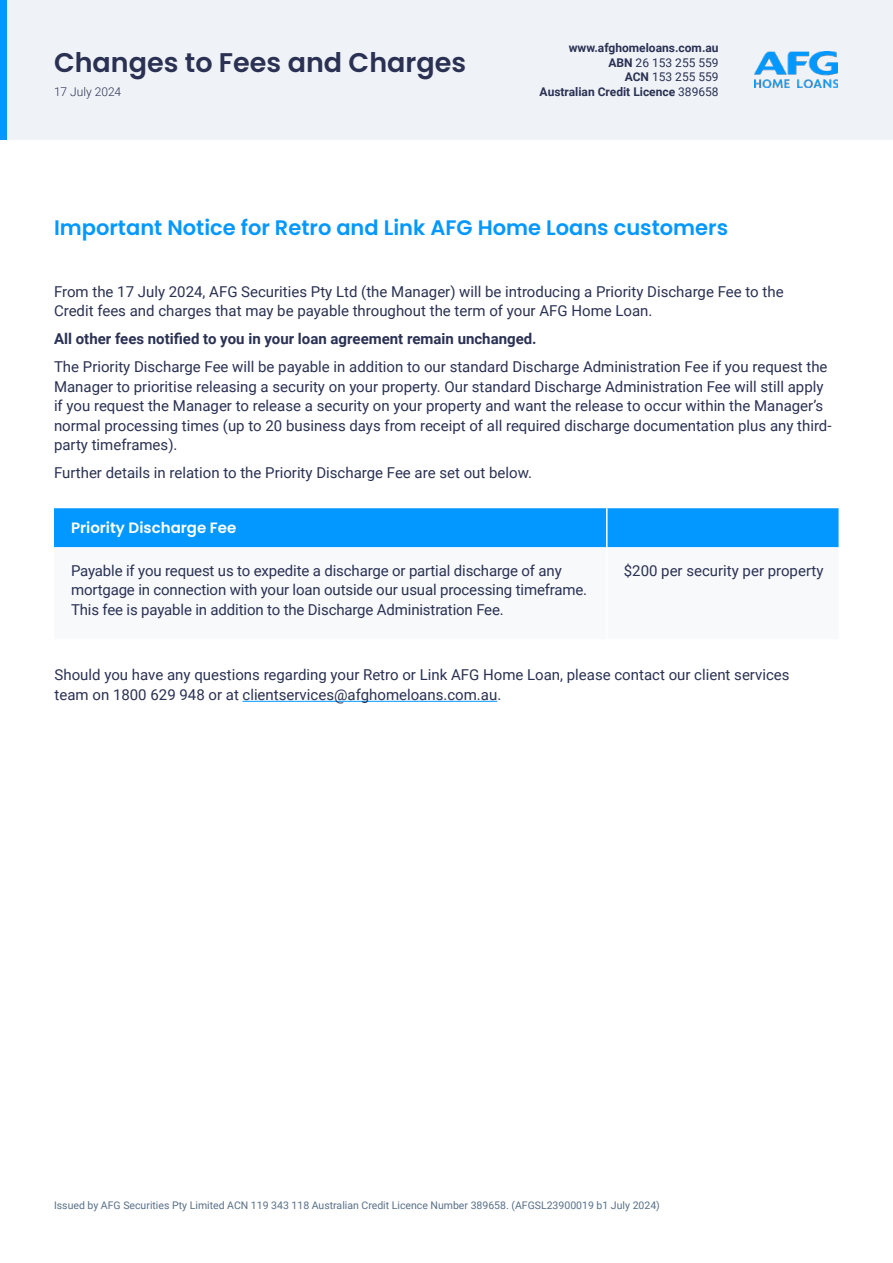
<style>
.page{position:relative;width:893px;height:1263px;background:#fff}
.page>*{position:absolute;margin:0;border:0;box-sizing:border-box;transform-origin:0 0}
.t1{font:600 27px "Poppins";color:#2a3153}
.t2{font:600 21px "Poppins";color:#0398ff}
.t3{font:15px/19.5px "Roboto";color:#2a3153}
.t4{font:700 15px "Roboto";color:#2a3153}
.t5{font:600 15px "Poppins";color:#fff}
.t6{font:700 12px/14.4px "Roboto";color:#2a3153;text-align:right}
.t7{font:300 12px "Roboto";color:#2a3153}
.t8{font:10.5px "Roboto";color:#587088}
.s1{font-weight:400}
</style>
<div class="page">
<div style="left:0;top:0;width:893px;height:140px;background:#eff3f7"></div>
<img style="left:755px;top:52px;width:83px;height:36px">
<div style="left:0;top:0;width:7px;height:140px;background:#0398ff"></div>
<div style="left:54px;top:508px;width:784px;height:39px;background:#0398ff"></div>
<svg style="left:54px;top:547px;width:784px;height:1px"></svg>
<hr style="left:606px;top:547px;width:2px;height:92px;background:#fff">
<hr style="left:606px;top:508px;width:2px;height:39px;background:#fff">
<hr style="left:242px;top:701px;width:255px;height:1px;background:#0398ff">
<h1 class="t1" style="left:54px;top:51px;width:414px">Changes to Fees and Charges</h1>
<p class="t7" style="left:54px;top:87px;width:69px">17 July 2024</p>
<p class="t6" style="left:540px;top:42px;width:181px">www.afghomeloans.com.au<br>ABN <span class="s1">26 153 255 559<br></span>ACN <span class="s1">153 255 559<br></span>Australian Credit Licence <span class="s1">389658</span></p>
<h2 class="t2" style="left:54px;top:218px;width:676px">Important Notice for Retro and Link AFG Home Loans customers</h2>
<p class="t3" style="left:54px;top:282px;width:731px">From the 17 July 2024, AFG Securities Pty Ltd (the Manager) will be introducing a Priority Discharge Fee to the<br>Credit fees and charges that may be payable throughout the term of your AFG Home Loan.</p>
<p class="t4" style="left:54px;top:328px;width:484px">All other fees notified to you in your loan agreement remain unchanged.</p>
<p class="t3" style="left:54px;top:358px;width:779px">The Priority Discharge Fee will be payable in addition to our standard Discharge Administration Fee if you request the Manager to prioritise releasing a security on your property. Our standard Discharge Administration Fee will still apply if you request the Manager to release a security on your property and want the release to occur within the Manager’s normal processing times (up to 20 business days from receipt of all required discharge documentation plus any third&shy;party timeframes).</p>
<p class="t3" style="left:54px;top:464px;width:479px">Further details in relation to the Priority Discharge Fee are set out below.</p>
<p class="t5" style="left:71px;top:521px;width:167px">Priority Discharge Fee</p>
<p class="t3" style="left:71px;top:561px;width:518px">Payable if you request us to expedite a discharge or partial discharge of any mortgage in connection with your loan outside our usual processing timeframe.<br>This fee is payable in addition to the Discharge Administration Fee.</p>
<p class="t3" style="left:624px;top:561px;width:201px">$200 per security per property</p>
<p class="t3" style="left:55px;top:666px;width:736px">Should you have any questions regarding your Retro or Link AFG Home Loan, please contact our client services team on 1800 629 948 or at clientservices@afghomeloans.com.au.</p>
<p class="t8" style="left:54px;top:1200px;width:607px">Issued by AFG Securities Pty Limited ACN 119 343 118 Australian Credit Licence Number 389658. (AFGSL23900019 b1 July 2024)</p>
</div>
